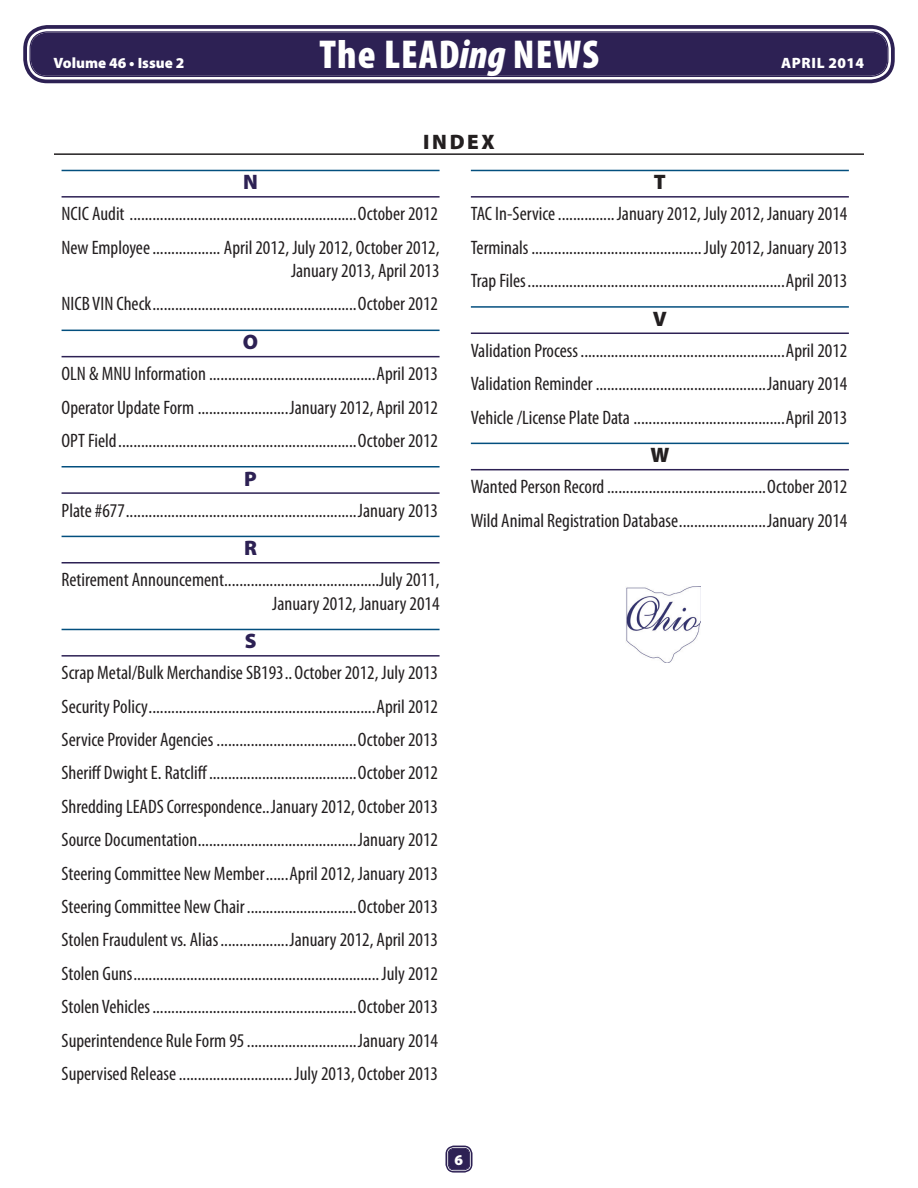
<style>
.page{position:relative;width:918px;height:1188px;background:#fff}
.page>*{position:absolute;margin:0;border:0;box-sizing:border-box;transform-origin:0 0}
.t1{font:900 condensed 40.5px "Myriad Pro";letter-spacing:.025em;color:#fff}
.Index_Header_Alpha{font:900 21px "Myriad Pro";color:#2d2154}
.Committee_Header_Rul{font:900 21px "Myriad Pro";letter-spacing:.125em;color:#231f20}
.Index_Header_Alpha-2{font:900 21px "Myriad Pro";color:#231f20}
.Index_Tab_wLeader{font:condensed 19.5px/23.4px "Myriad Pro";color:#231f20;text-align:right}
.t2{font:900 15px "Myriad Pro";color:#fff}
.t3{font:900 15px "Myriad Pro";letter-spacing:.045em;color:#fff}
.s1{font-style:italic}
</style>
<div class="page">
<div style="left:447px;top:1147px;width:24px;height:24px;background:#2d2154;border-radius:7px"></div>
<div style="left:445px;top:1146px;width:27px;height:27px;border:3px solid #fff;border-radius:7px"></div>
<div style="left:445px;top:1146px;width:27px;height:27px;border:2px solid #2d2154;border-radius:8px"></div>
<div style="left:448px;top:1148px;width:22px;height:22px;border:1px solid #2d2154;border-radius:6px"></div>
<hr style="left:62px;top:170px;width:378px;height:1px;background:#034f7e">
<hr style="left:62px;top:196px;width:378px;height:2px;background:#2d2154">
<hr style="left:62px;top:330px;width:378px;height:1px;background:#034f7e">
<hr style="left:62px;top:356px;width:378px;height:1px;background:#2d2154">
<hr style="left:62px;top:466px;width:378px;height:2px;background:#034f7e">
<hr style="left:62px;top:492px;width:378px;height:2px;background:#2d2154">
<hr style="left:62px;top:536px;width:378px;height:1px;background:#034f7e">
<hr style="left:62px;top:562px;width:378px;height:2px;background:#2d2154">
<hr style="left:62px;top:629px;width:378px;height:1px;background:#034f7e">
<hr style="left:62px;top:655px;width:378px;height:2px;background:#2d2154">
<hr style="left:471px;top:170px;width:378px;height:1px;background:#034f7e">
<hr style="left:471px;top:196px;width:378px;height:2px;background:#2d2154">
<hr style="left:471px;top:306px;width:378px;height:2px;background:#034f7e">
<hr style="left:471px;top:333px;width:378px;height:1px;background:#2d2154">
<hr style="left:471px;top:443px;width:378px;height:1px;background:#034f7e">
<hr style="left:471px;top:469px;width:378px;height:1px;background:#2d2154">
<hr style="left:54px;top:153px;width:810px;height:2px;background:#231f20">
<div style="left:27px;top:29px;width:864px;height:51px;background:#2d2154;border-radius:20px"></div>
<div style="left:23px;top:25px;width:872px;height:58px;border:8px solid #fff;border-radius:20px"></div>
<div style="left:23px;top:25px;width:872px;height:58px;border:4px solid #2d2154;border-radius:22px"></div>
<div style="left:29px;top:31px;width:860px;height:46px;border:1px solid #2d2154;border-radius:17px"></div>
<img style="left:626px;top:586px;width:74px;height:77px">
<p class="t2" style="left:53px;top:54px;width:132px">Volume 46 • Issue 2</p>
<h1 class="t1" style="left:320px;top:32px;width:281px">The LEAD<span class="s1">ing</span> NEWS</h1>
<p class="Committee_Header_Rul" style="left:423px;top:130px;width:73px">INDEX</p>
<p class="t3" style="left:781px;top:54px;width:84px">APRIL 2014</p>
<p class="Index_Header_Alpha" style="left:243px;top:170px;width:16px">N</p>
<p class="Index_Tab_wLeader" style="left:62px;top:203px;width:378px">NCIC Audit ............................................................October 2012</p>
<p class="Index_Tab_wLeader" style="left:62px;top:236px;width:380px">New Employee.................. April 2012, July 2012, October 2012,<br>January 2013, April 2013</p>
<p class="Index_Tab_wLeader" style="left:62px;top:293px;width:378px">NICB VIN Check......................................................October 2012</p>
<p class="Index_Header_Alpha" style="left:243px;top:330px;width:17px">O</p>
<p class="Index_Tab_wLeader" style="left:62px;top:362px;width:378px">OLN &amp; MNU Information ............................................April 2013</p>
<p class="Index_Tab_wLeader" style="left:62px;top:396px;width:378px">Operator Update Form ........................January 2012, April 2012</p>
<p class="Index_Tab_wLeader" style="left:62px;top:429px;width:378px">OPT Field...............................................................October 2012</p>
<p class="Index_Header_Alpha" style="left:244px;top:467px;width:14px">P</p>
<p class="Index_Tab_wLeader" style="left:62px;top:499px;width:378px">Plate #677.............................................................January 2013</p>
<p class="Index_Header_Alpha" style="left:244px;top:536px;width:14px">R</p>
<p class="Index_Tab_wLeader" style="left:62px;top:568px;width:380px">Retirement Announcement.........................................July 2011,<br>January 2012, January 2014</p>
<p class="Index_Header_Alpha" style="left:245px;top:629px;width:13px">S</p>
<p class="Index_Tab_wLeader" style="left:62px;top:662px;width:378px">Scrap Metal/Bulk Merchandise SB193.. October 2012, July 2013</p>
<p class="Index_Tab_wLeader" style="left:62px;top:695px;width:378px">Security Policy............................................................April 2012</p>
<p class="Index_Tab_wLeader" style="left:62px;top:728px;width:378px">Service Provider Agencies .....................................October 2013</p>
<p class="Index_Tab_wLeader" style="left:62px;top:762px;width:378px">Sheriff Dwight E. Ratcliff.......................................October 2012</p>
<p class="Index_Tab_wLeader" style="left:62px;top:795px;width:378px">Shredding LEADS Correspondence..January 2012, October 2013</p>
<p class="Index_Tab_wLeader" style="left:62px;top:828px;width:378px">Source Documentation..........................................January 2012</p>
<p class="Index_Tab_wLeader" style="left:62px;top:862px;width:378px">Steering Committee New Member......April 2012, January 2013</p>
<p class="Index_Tab_wLeader" style="left:62px;top:895px;width:378px">Steering Committee New Chair.............................October 2013</p>
<p class="Index_Tab_wLeader" style="left:62px;top:929px;width:378px">Stolen Fraudulent vs. Alias..................January 2012, April 2013</p>
<p class="Index_Tab_wLeader" style="left:62px;top:962px;width:378px">Stolen Guns.................................................................July 2012</p>
<p class="Index_Tab_wLeader" style="left:62px;top:995px;width:378px">Stolen Vehicles......................................................October 2013</p>
<p class="Index_Tab_wLeader" style="left:62px;top:1029px;width:378px">Superintendence Rule Form 95.............................January 2014</p>
<p class="Index_Tab_wLeader" style="left:62px;top:1062px;width:378px">Supervised Release..............................July 2013, October 2013</p>
<p class="Index_Header_Alpha-2" style="left:654px;top:170px;width:13px">T</p>
<p class="Index_Tab_wLeader" style="left:471px;top:203px;width:378px">TAC In-Service...............January 2012, July 2012, January 2014</p>
<p class="Index_Tab_wLeader" style="left:471px;top:236px;width:378px">Terminals .............................................July 2012, January 2013</p>
<p class="Index_Tab_wLeader" style="left:471px;top:269px;width:378px">Trap Files....................................................................April 2013</p>
<p class="Index_Header_Alpha-2" style="left:653px;top:307px;width:16px">V</p>
<p class="Index_Tab_wLeader" style="left:471px;top:339px;width:378px">Validation Process......................................................April 2012</p>
<p class="Index_Tab_wLeader" style="left:471px;top:372px;width:378px">Validation Reminder .............................................January 2014</p>
<p class="Index_Tab_wLeader" style="left:471px;top:406px;width:378px">Vehicle /License Plate Data ........................................April 2013</p>
<p class="Index_Header_Alpha-2" style="left:650px;top:443px;width:21px">W</p>
<p class="Index_Tab_wLeader" style="left:471px;top:475px;width:378px">Wanted Person Record..........................................October 2012</p>
<p class="Index_Tab_wLeader" style="left:471px;top:509px;width:378px">Wild Animal Registration Database.......................January 2014</p>
<p class="t2" style="left:455px;top:1151px;width:10px">6</p>
</div>
